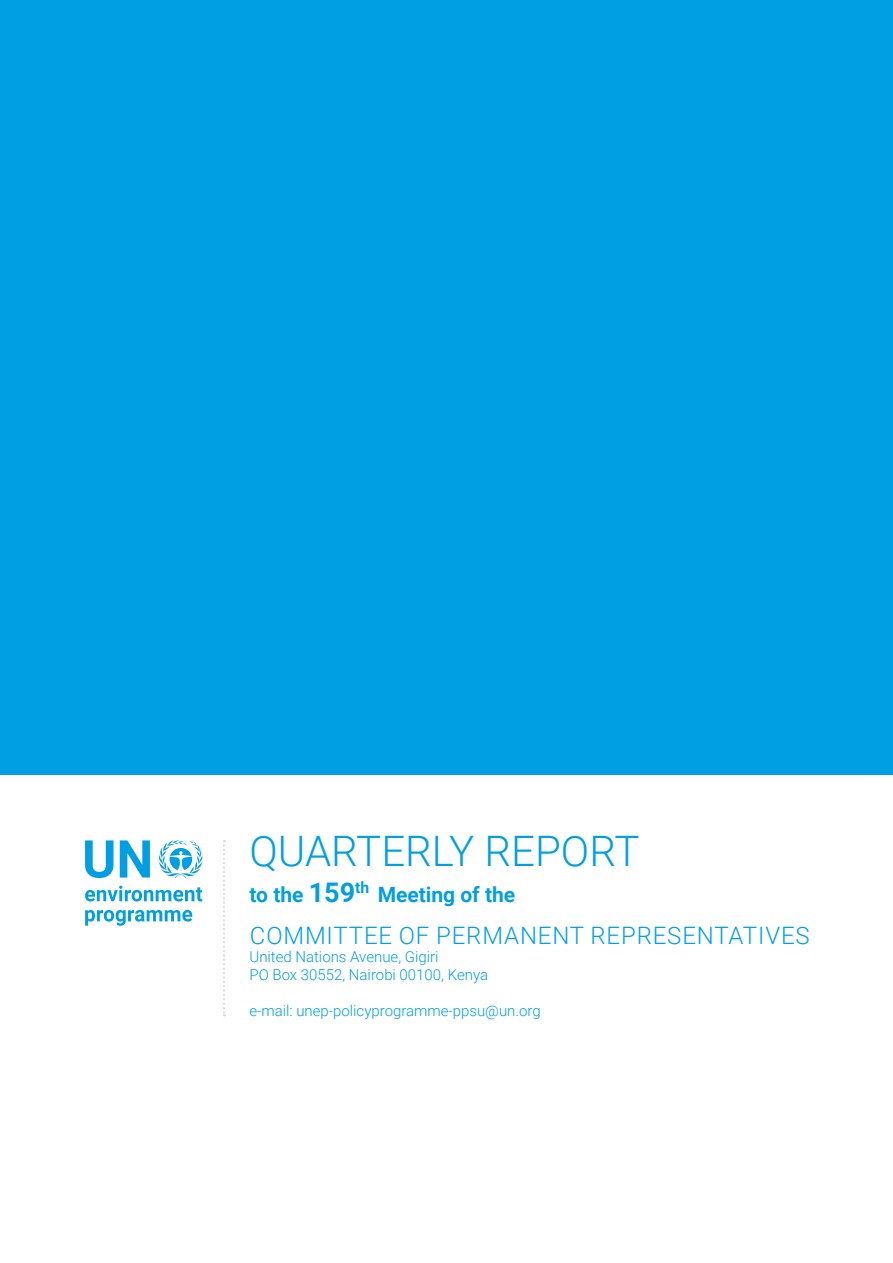
<style>
.page{position:relative;width:893px;height:1263px;background:#fff}
.page>*{position:absolute;margin:0;border:0;box-sizing:border-box;transform-origin:0 0}
.t1{font:300 42px "Roboto";color:#009fe3}
.t2{font:300 24px "Roboto";letter-spacing:.035em;color:#009fe3}
.t3{font:700 21px "Roboto";color:#009fe3}
.t4{font:300 15px/18px "Roboto";color:#009fe3}
.s1{font-size:27px}
</style>
<div class="page">
<div style="left:0;top:0;width:893px;height:774px;background:#009fe3"></div>
<svg style="left:223px;top:840px;width:2px;height:176px"></svg>
<svg style="left:159px;top:840px;width:44px;height:38px"></svg>
<svg style="left:85px;top:840px;width:28px;height:38px"></svg>
<svg style="left:120px;top:840px;width:30px;height:37px"></svg>
<svg style="left:85px;top:886px;width:117px;height:15px"></svg>
<svg style="left:85px;top:910px;width:107px;height:16px"></svg>
<h1 class="t1" style="left:249px;top:822px;width:391px">QUARTERLY REPORT</h1>
<h3 class="t3" style="left:249px;top:880px;width:267px">to the <span class="s1">159</span><sup>th</sup> Meeting of the</h3>
<h2 class="t2" style="left:250px;top:918px;width:561px">COMMITTEE OF PERMANENT REPRESENTATIVES</h2>
<p class="t4" style="left:249px;top:947px;width:240px">United Nations Avenue, Gigiri<br>PO Box 30552, Nairobi 00100, Kenya</p>
<p class="t4" style="left:249px;top:1001px;width:293px">e-mail: unep-policyprogramme-ppsu@un.org</p>
</div>
